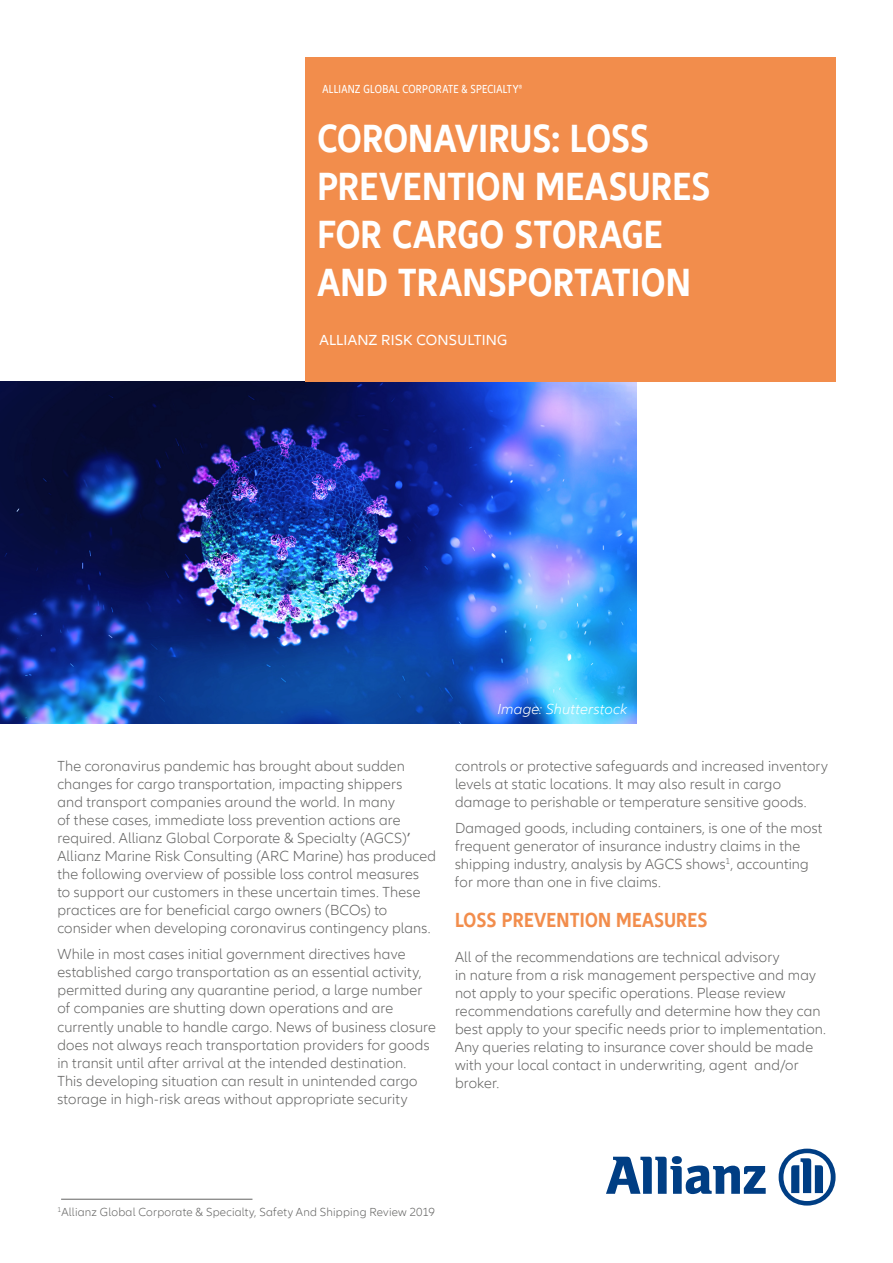
<style>
.page{position:relative;width:893px;height:1263px;background:#fff}
.page>*{position:absolute;margin:0;border:0;box-sizing:border-box;transform-origin:0 0}
.t1{font:700 condensed 40.5px/48px "Allianz Neo";letter-spacing:.005em;color:#fff}
.t2{font:700 condensed 21px "Allianz Neo";letter-spacing:.01em;color:#f28d4c}
.t3{font:300 15px/18px "Allianz Neo";letter-spacing:.01em;color:#636362}
.t4{font:15px "Allianz Neo";letter-spacing:.015em;color:#fff}
.t5{font:italic 300 15px "Allianz Neo";letter-spacing:.01em;color:#fff}
.t6{font:300 12px "Allianz Neo";letter-spacing:.02em;color:#636362}
.t7{font:condensed 12px "Allianz Neo";letter-spacing:.025em;color:#fff}
.s1{font-weight:400}
</style>
<div class="page">
<svg style="left:606px;top:1156px;width:160px;height:38px"></svg>
<svg style="left:779px;top:1148px;width:57px;height:57px"></svg>
<img style="left:0;top:382px;width:637px;height:341px">
<div style="left:305px;top:57px;width:531px;height:324px;background:#f28d4c"></div>
<hr style="left:61px;top:1199px;width:191px;height:1px;background:#636362">
<p class="t7" style="left:322px;top:83px;width:201px">ALLIANZ GLOBAL CORPORATE &amp; SPECIALTY®</p>
<h1 class="t1" style="left:317px;top:115px;width:395px">CORONAVIRUS: LOSS<br>PREVENTION MEASURES<br>FOR CARGO STORAGE<br>AND TRANSPORTATION</h1>
<p class="t4" style="left:319px;top:332px;width:189px">ALLIANZ RISK CONSULTING</p>
<p class="t3" style="left:57px;top:757px;width:380px">The coronavirus pandemic has brought about sudden changes for cargo transportation, impacting shippers<br>and transport companies around the world. In many<br>of these cases, immediate loss prevention actions are required. Allianz Global Corporate &amp; Specialty (AGCS)<span class="s1">’ </span>Allianz Marine Risk Consulting (ARC Marine) has produced the following overview of possible loss control measures<br>to support our customers in these uncertain times. These practices are for beneficial cargo owners (BCOs) to consider when developing coronavirus contingency plans.</p>
<p class="t3" style="left:57px;top:946px;width:380px">While in most cases initial government directives have established cargo transportation as an essential activity, permitted during any quarantine period, a large number of companies are shutting down operations and are currently unable to handle cargo. News of business closure does not always reach transportation providers for goods in transit until after arrival at the intended destination.<br>This developing situation can result in unintended cargo storage in high-risk areas without appropriate security</p>
<p class="t5" style="left:497px;top:700px;width:131px">Image: Shutterstock</p>
<p class="t3" style="left:455px;top:757px;width:374px">controls or protective safeguards and increased inventory levels at static locations. It may also result in cargo damage to perishable or temperature sensitive goods.</p>
<p class="t3" style="left:455px;top:820px;width:369px">Damaged goods, including containers, is one of the most frequent generator of insurance industry claims in the shipping industry, analysis by AGCS shows<sup>1</sup>, accounting for more than one in five claims.</p>
<h2 class="t2" style="left:455px;top:908px;width:254px">LOSS PREVENTION MEASURES</h2>
<p class="t3" style="left:455px;top:949px;width:373px">All of the recommendations are technical advisory<br>in nature from a risk management perspective and may not apply to your specific operations. Please review recommendations carefully and determine how they can best apply to your specific needs prior to implementation.<br>Any queries relating to insurance cover should be made with your local contact in underwriting, agent and/or broker.</p>
<p class="t6" style="left:57px;top:1205px;width:379px"><sup>1</sup>Allianz Global Corporate &amp; Specialty, Safety And Shipping Review 2019</p>
</div>
